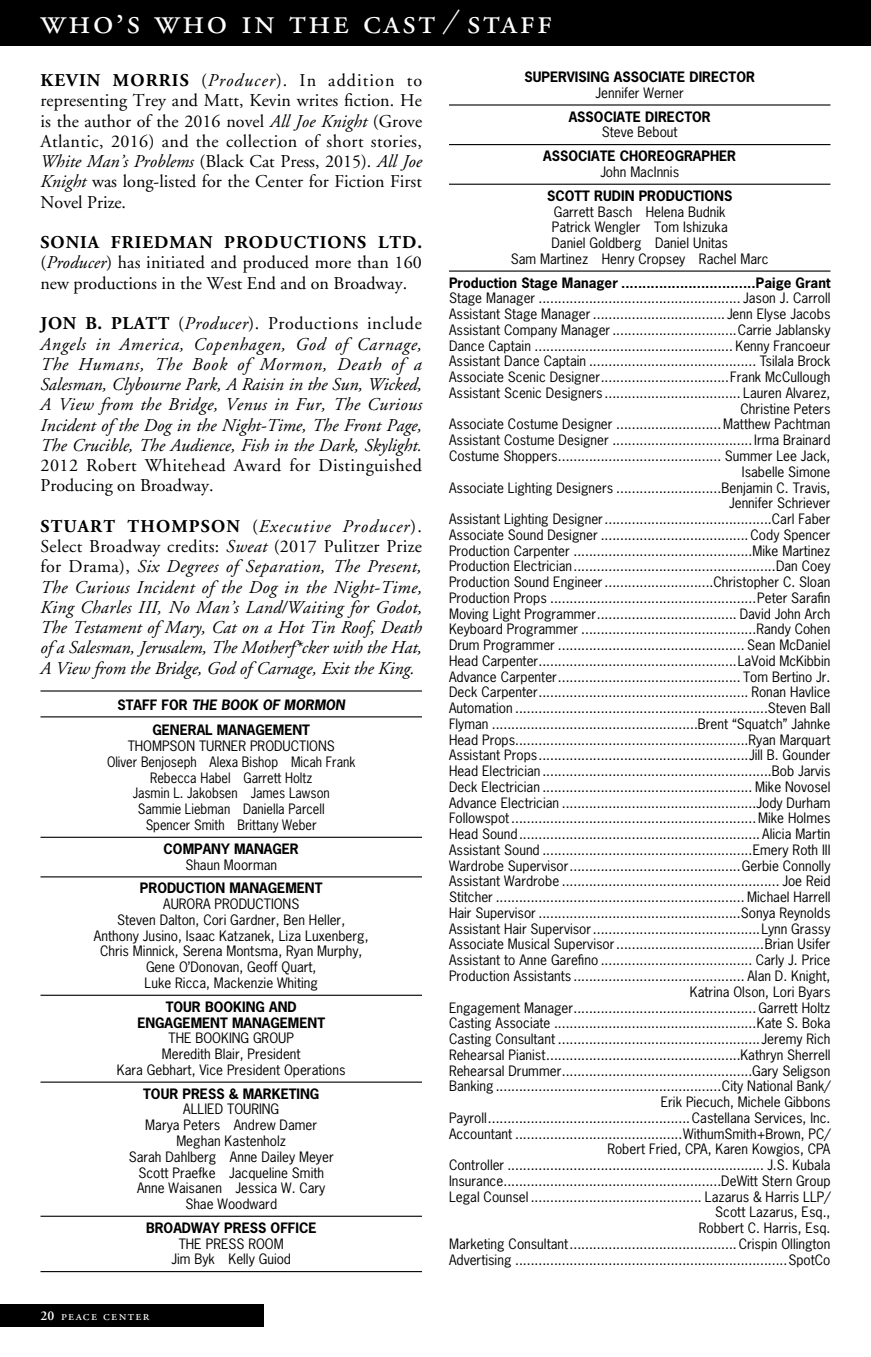
<style>
.page{position:relative;width:871px;height:1357px;background:#fff}
.page>*{position:absolute;margin:0;border:0;box-sizing:border-box;transform-origin:0 0}
.t1{font:36px "Adobe Garamond Exp";letter-spacing:.07em;color:#fff}
.t2{font:italic 18px/20.2px "Adobe Garamond";color:#000;text-align:justify}
.t3{font:18px/20.2px "Adobe Garamond";color:#000;text-align:justify}
.t4{font:18px/20.2px "Adobe Garamond";letter-spacing:.03em;color:#000}
.t5{font:13.5px/15.8px "News Gothic";color:#000;text-align:center}
.t6{font:700 13.5px/25.9px "News Gothic";color:#000;text-align:center}
.t7{font:13.5px "Adobe Garamond Exp";letter-spacing:.1em;color:#fff}
.s1{font-family:"Adobe Garamond"}
.s2{font-weight:700}
.s3{font-style:italic}
.s4{font-weight:700;font-style:normal}
.s5{font-style:normal}
.s6{font-family:"Adobe Garamond";font-weight:600}
</style>
<div class="page">
<div style="left:0;top:0;width:871px;height:46px;background:#000"></div>
<hr style="left:40px;top:690px;width:382px;height:1px;background:#000">
<hr style="left:40px;top:716px;width:382px;height:1px;background:#000">
<hr style="left:40px;top:837px;width:382px;height:1px;background:#000">
<hr style="left:40px;top:876px;width:382px;height:1px;background:#000">
<hr style="left:40px;top:995px;width:382px;height:1px;background:#000">
<hr style="left:40px;top:1081px;width:382px;height:1px;background:#000">
<hr style="left:40px;top:1215px;width:382px;height:2px;background:#000">
<hr style="left:40px;top:1271px;width:382px;height:1px;background:#000">
<hr style="left:449px;top:104px;width:381px;height:2px;background:#000">
<hr style="left:449px;top:144px;width:381px;height:1px;background:#000">
<hr style="left:449px;top:184px;width:381px;height:1px;background:#000">
<hr style="left:449px;top:270px;width:381px;height:2px;background:#000">
<div style="left:0;top:1304px;width:263px;height:23px;background:#000"></div>
<h1 class="t1" style="left:40px;top:8px;width:513px">who<span class="s1">’</span>s who in the cast / staff</h1>
<p class="t3" style="left:40px;top:71px;width:383px"><span class="s2">KEVIN MORRIS</span> (<span class="s3">Producer</span>). In addition to representing Trey and Matt, Kevin writes fiction. He is the author of the 2016 novel <span class="s3">All Joe Knight</span> (Grove Atlantic, 2016) and the collection of short stories, <span class="s3">White Man’s Problems</span> (Black Cat Press, 2015). <span class="s3">All Joe Knight</span> was long-listed for the Center for Fiction First Novel Prize.</p>
<h2 class="t3" style="left:40px;top:233px;width:383px"><span class="s2">SONIA FRIEDMAN PRODUCTIONS LTD. </span>(<span class="s3">Producer</span>) has initiated and produced more than 160 new productions in the West End and on Broadway.</h2>
<p class="t2" style="left:40px;top:314px;width:383px"><span class="s4">JON B. PLATT</span> <span class="s5">(</span>Producer<span class="s5">). Productions include </span>Angels in America, Copenhagen, God of Carnage, The Humans, The Book of Mormon, Death of a Salesman, Clybourne Park, A Raisin in the Sun, Wicked, A View from the Bridge, Venus in Fur, The Curious Incident of the Dog in the Night-Time, The Front Page, The Crucible, The Audience, Fish in the Dark, Skylight.</p>
<h2 class="t4" style="left:40px;top:456px;width:383px">2012 Robert Whitehead Award for Distinguished<br>Producing on Broadway.</h2>
<p class="t2" style="left:40px;top:516px;width:383px"><span class="s4">STUART THOMPSON</span> <span class="s5">(</span>Executive Producer<span class="s5">).<br>Select Broadway credits:</span> Sweat <span class="s5">(2017 Pulitzer Prize for Drama),</span> Six Degrees of Separation, The Present, The Curious Incident of the Dog in the Night-Time, King Charles III, No Man’s Land/Waiting for Godot, The Testament of Mary, Cat on a Hot Tin Roof, Death of a Salesman, Jerusalem, The Motherf*cker with the Hat, A View from the Bridge, God of Carnage, Exit the King.</p>
<p class="t6" style="left:117px;top:691px;width:229px">STAFF FOR <span class="s3">THE BOOK OF MORMON<br></span>GENERAL MANAGEMENT</p>
<p class="t5" style="left:107px;top:738px;width:250px">THOMPSON TURNER PRODUCTIONS<br>Oliver Benjoseph Alexa Bishop Micah Frank<br>Rebecca Habel Garrett Holtz<br>Jasmin L. Jakobsen James Lawson<br>Sammie Liebman Daniella Parcell<br>Spencer Smith Brittany Weber</p>
<p class="t6" style="left:164px;top:835px;width:137px">COMPANY MANAGER</p>
<p class="t5" style="left:185px;top:856px;width:93px">Shaun Moorman</p>
<p class="t6" style="left:140px;top:875px;width:184px">PRODUCTION MANAGEMENT</p>
<p class="t5" style="left:94px;top:896px;width:276px">AURORA PRODUCTIONS<br>Steven Dalton, Cori Gardner, Ben Heller, Anthony Jusino, Isaac Katzanek, Liza Luxenberg, Chris Minnick, Serena Montsma, Ryan Murphy, Gene O’Donovan, Geoff Quart,<br>Luke Ricca, Mackenzie Whiting</p>
<p class="t6" style="left:137px;top:998px;width:189px;line-height:15.8px">TOUR BOOKING AND<br>ENGAGEMENT MANAGEMENT</p>
<p class="t5" style="left:117px;top:1030px;width:230px">THE BOOKING GROUP<br>Meredith Blair, President<br>Kara Gebhart, Vice President Operations</p>
<p class="t6" style="left:143px;top:1080px;width:178px">TOUR PRESS &amp; MARKETING</p>
<p class="t5" style="left:129px;top:1101px;width:206px">ALLIED TOURING<br>Marya Peters Andrew Damer<br>Meghan Kastenholz<br>Sarah Dahlberg Anne Dailey Meyer<br>Scott Praefke Jacqueline Smith<br>Anne Waisanen Jessica W. Cary<br>Shae Woodward</p>
<p class="t6" style="left:146px;top:1214px;width:172px">BROADWAY PRESS OFFICE</p>
<p class="t5" style="left:171px;top:1235px;width:121px">THE PRESS ROOM<br>Jim Byk Kelly Guiod</p>
<p class="t7" style="left:40px;top:1310px;width:110px"><span class="s6">20</span> peace center</p>
<p class="t6" style="left:524px;top:64px;width:232px">SUPERVISING ASSOCIATE DIRECTOR</p>
<p class="t5" style="left:595px;top:84px;width:90px">Jennifer Werner</p>
<p class="t6" style="left:569px;top:103px;width:143px">ASSOCIATE DIRECTOR</p>
<p class="t5" style="left:602px;top:124px;width:77px">Steve Bebout</p>
<p class="t6" style="left:543px;top:143px;width:194px">ASSOCIATE CHOREOGRAPHER</p>
<p class="t5" style="left:600px;top:163px;width:80px">John MacInnis</p>
<p class="t6" style="left:547px;top:182px;width:187px">SCOTT RUDIN PRODUCTIONS</p>
<p class="t5" style="left:511px;top:203px;width:259px">Garrett Basch Helena Budnik<br>Patrick Wengler Tom Ishizuka<br>Daniel Goldberg Daniel Unitas<br>Sam Martinez Henry Cropsey Rachel Marc</p>
<p class="t6" style="left:449px;top:269px;width:383px">Production Stage Manager ................................Paige Grant</p>
<p class="t5" style="left:449px;top:290px;width:383px;text-align:right">Stage Manager .................................................... Jason J. Carroll Assistant Stage Manager .................................. Jenn Elyse Jacobs Assistant Company Manager................................Carrie Jablansky Dance Captain ................................................... Kenny Francoeur Assistant Dance Captain ........................................... Tsilala Brock Associate Scenic Designer.................................Frank McCullough Assistant Scenic Designers ................................... Lauren Alvarez, Christine Peters<br>Associate Costume Designer ...........................Matthew Pachtman Assistant Costume Designer ....................................Irma Brainard Costume Shoppers.......................................... Summer Lee Jack, Isabelle Simone<br>Associate Lighting Designers ...........................Benjamin C. Travis, Jennifer Schriever<br>Assistant Lighting Designer...........................................Carl Faber Associate Sound Designer ...................................... Cody Spencer Production Carpenter ..............................................Mike Martinez Production Electrician....................................................Dan Coey Production Sound Engineer............................Christopher C. Sloan Production Props .....................................................Peter Sarafin Moving Light Programmer.................................... David John Arch Keyboard Programmer .............................................Randy Cohen Drum Programmer ................................................ Sean McDaniel Head Carpenter...................................................LaVoid McKibbin Advance Carpenter............................................... Tom Bertino Jr.<br>Deck Carpenter...................................................... Ronan Havlice Automation .................................................................Steven Ball Flyman .....................................................Brent “Squatch” Jahnke Head Props............................................................Ryan Marquart Assistant Props......................................................Jill B. Gounder Head Electrician ...........................................................Bob Jarvis Deck Electrician ...................................................... Mike Novosel Advance Electrician ..................................................Jody Durham Followspot...............................................................Mike Holmes Head Sound.............................................................. Alicia Martin Assistant Sound ......................................................Emery Roth III Wardrobe Supervisor............................................Gerbie Connolly Assistant Wardrobe ........................................................ Joe Reid Stitcher ................................................................ Michael Harrell Hair Supervisor ....................................................Sonya Reynolds Assistant Hair Supervisor...........................................Lynn Grassy Associate Musical Supervisor......................................Brian Usifer Assistant to Anne Garefino ....................................... Carly J. Price Production Assistants ............................................ Alan D. Knight, Katrina Olson, Lori Byars<br>Engagement Manager............................................... Garrett Holtz Casting Associate ....................................................Kate S. Boka Casting Consultant .................................................... Jeremy Rich Rehearsal Pianist..................................................Kathryn Sherrell Rehearsal Drummer.................................................Gary Seligson Banking ..........................................................City National Bank/ Erik Piecuch, Michele Gibbons Payroll....................................................Castellana Services, Inc.<br>Accountant ...........................................WithumSmith+Brown, PC/ Robert Fried, CPA, Karen Kowgios, CPA<br>Controller .................................................................. J.S. Kubala Insurance........................................................DeWitt Stern Group Legal Counsel ............................................ Lazarus &amp; Harris LLP/ Scott Lazarus, Esq.,<br>Robbert C. Harris, Esq.<br>Marketing Consultant...........................................Crispin Ollington Advertising ......................................................................SpotCo</p>
</div>
